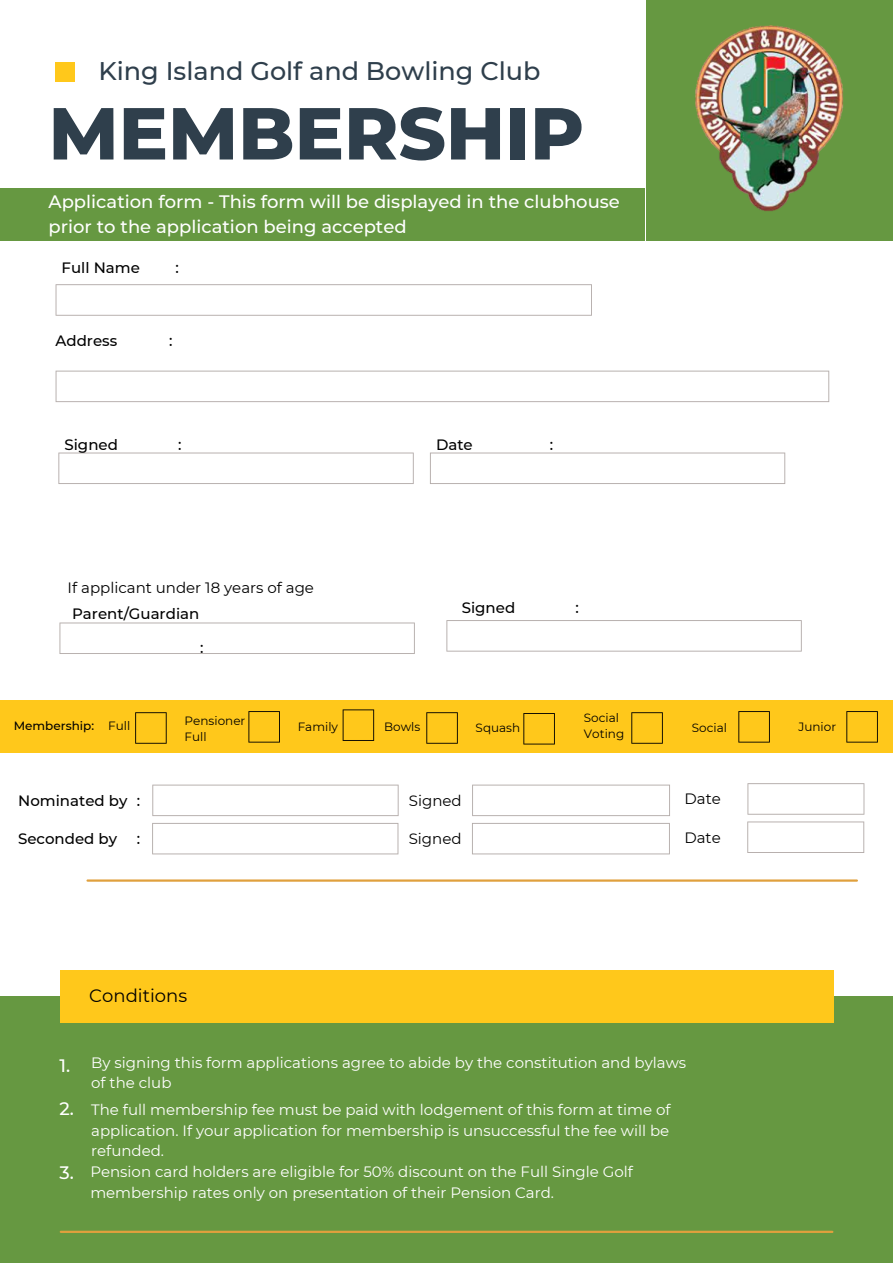
<style>
.page{position:relative;width:893px;height:1264px;background:#fff}
.page>*{position:absolute;margin:0;border:0;box-sizing:border-box;transform-origin:0 0}
.t1{font:800 73.5px "Montserrat";color:#2f3f4c}
.t2{font:500 25.5px "Montserrat";color:#2f3f4c}
.t3{font:500 18px/24.8px "Montserrat";color:#fff}
.t4{font:18px "Montserrat";color:#000}
.t5{font:15px/20.5px "Montserrat";color:#fff}
.t6{font:500 15px "Montserrat";color:#000}
.t7{font:15px "Montserrat";color:#000}
.t8{font:12px/16px "Montserrat";color:#000}
.t9{font:500 12px "Montserrat";color:#000}
.s1{font-weight:400}
</style>
<div class="page">
<div style="left:645px;top:0;width:247px;height:240px;background:#669841"></div>
<div style="left:0;top:188px;width:645px;height:53px;background:#669841"></div>
<div style="left:55px;top:62px;width:20px;height:19px;background:#ffc81b"></div>
<div style="left:0;top:700px;width:892px;height:53px;background:#ffc81b"></div>
<div style="left:0;top:996px;width:892px;height:266px;background:#669841"></div>
<div style="left:60px;top:970px;width:773px;height:53px;background:#ffc81b"></div>
<hr style="left:87px;top:879px;width:769px;height:2px;background:#e0a03d">
<hr style="left:61px;top:1230px;width:771px;height:2px;background:#e0a03d">
<svg style="left:56px;top:370px;width:773px;height:32px"></svg>
<svg style="left:152px;top:784px;width:246px;height:32px"></svg>
<img style="left:695px;top:25px;width:149px;height:186px">
<svg style="left:56px;top:284px;width:536px;height:32px"></svg>
<svg style="left:135px;top:712px;width:32px;height:31px"></svg>
<svg style="left:248px;top:711px;width:32px;height:31px"></svg>
<svg style="left:426px;top:712px;width:32px;height:31px"></svg>
<svg style="left:523px;top:713px;width:32px;height:31px"></svg>
<svg style="left:631px;top:712px;width:31px;height:31px"></svg>
<svg style="left:738px;top:711px;width:31px;height:31px"></svg>
<svg style="left:846px;top:711px;width:31px;height:31px"></svg>
<svg style="left:430px;top:452px;width:355px;height:32px"></svg>
<svg style="left:472px;top:784px;width:198px;height:32px"></svg>
<svg style="left:747px;top:783px;width:117px;height:31px"></svg>
<svg style="left:152px;top:823px;width:246px;height:31px"></svg>
<svg style="left:472px;top:823px;width:197px;height:31px"></svg>
<svg style="left:747px;top:821px;width:117px;height:32px"></svg>
<svg style="left:446px;top:620px;width:355px;height:31px"></svg>
<svg style="left:59px;top:622px;width:356px;height:32px"></svg>
<svg style="left:58px;top:452px;width:355px;height:32px"></svg>
<svg style="left:342px;top:709px;width:32px;height:32px"></svg>
<h2 class="t2" style="left:98px;top:55px;width:443px">King Island Golf and Bowling Club</h2>
<h1 class="t1" style="left:49px;top:88px;width:537px">MEMBERSHIP</h1>
<p class="t3" style="left:49px;top:189px;width:573px">Application form - This form will be displayed in the clubhouse prior to the application being accepted</p>
<p class="t6" style="left:62px;top:259px;width:80px">Full Name</p>
<p class="t6" style="left:175px;top:259px;width:5px">:</p>
<p class="t6" style="left:55px;top:332px;width:63px">Address</p>
<p class="t6" style="left:169px;top:332px;width:5px">:</p>
<p class="t6" style="left:64px;top:435px;width:55px">Signed</p>
<p class="t6" style="left:178px;top:435px;width:5px">:</p>
<p class="t7" style="left:68px;top:579px;width:248px">If applicant under 18 years of age</p>
<p class="t6" style="left:72px;top:604px;width:129px">Parent/Guardian</p>
<p class="t6" style="left:200px;top:638px;width:5px">:</p>
<p class="t6" style="left:436px;top:435px;width:38px">Date</p>
<p class="t6" style="left:549px;top:435px;width:5px">:</p>
<p class="t6" style="left:462px;top:598px;width:55px">Signed</p>
<p class="t6" style="left:575px;top:598px;width:5px">:</p>
<p class="t9" style="left:14px;top:718px;width:118px">Membership: <span class="s1">Full</span></p>
<p class="t8" style="left:185px;top:712px;width:62px">Pensioner<br>Full</p>
<p class="t8" style="left:584px;top:709px;width:42px">Social<br>Voting</p>
<p class="t8" style="left:691px;top:720px;width:37px">Social</p>
<p class="t8" style="left:798px;top:718px;width:39px">Junior</p>
<p class="t8" style="left:384px;top:718px;width:38px">Bowls</p>
<p class="t8" style="left:475px;top:720px;width:46px">Squash</p>
<p class="t8" style="left:298px;top:718px;width:42px">Family</p>
<p class="t6" style="left:18px;top:791px;width:111px">Nominated by</p>
<p class="t6" style="left:137px;top:791px;width:5px">:</p>
<p class="t7" style="left:409px;top:791px;width:54px">Signed</p>
<p class="t7" style="left:684px;top:789px;width:38px">Date</p>
<p class="t6" style="left:18px;top:829px;width:100px">Seconded by</p>
<p class="t6" style="left:137px;top:829px;width:5px">:</p>
<p class="t7" style="left:408px;top:829px;width:54px">Signed</p>
<p class="t7" style="left:684px;top:828px;width:38px">Date</p>
<p class="t4" style="left:89px;top:984px;width:99px">Conditions</p>
<p class="t3" style="left:60px;top:1053px;width:12px">1.</p>
<p class="t3" style="left:60px;top:1095px;width:16px">2.</p>
<p class="t3" style="left:60px;top:1160px;width:16px">3.</p>
<p class="t5" style="left:91px;top:1052px;width:596px">By signing this form applications agree to abide by the constitution and bylaws of the club</p>
<p class="t5" style="left:90px;top:1099px;width:581px">The full membership fee must be paid with lodgement of this form at time of application. If your application for membership is unsuccessful the fee will be refunded.<br>Pension card holders are eligible for 50% discount on the Full Single Golf membership rates only on presentation of their Pension Card.</p>
</div>
